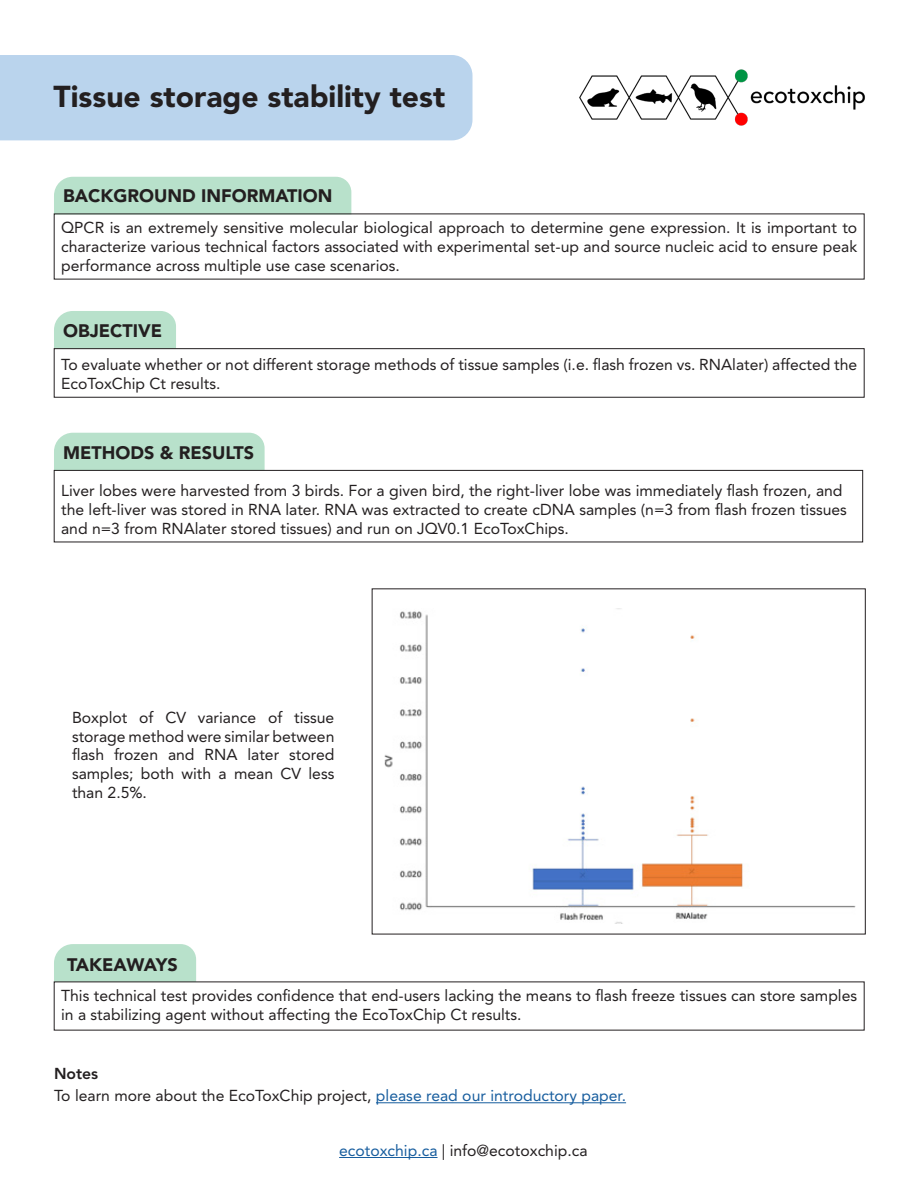
<style>
.page{position:relative;width:918px;height:1188px;background:#fff}
.page>*{position:absolute;margin:0;border:0;box-sizing:border-box;transform-origin:0 0}
.t1{font:900 30px "Avenir LT Pro";color:#231f20}
.small_title{font:900 18px "Avenir LT Pro";color:#231f20}
.t2{font:15.75px/18.9px "Avenir LT Pro";color:#231f20}
.t3{font:800 15.75px "Avenir LT Pro";color:#231f20}
.s1{color:#175d9e}
</style>
<div class="page">
<hr style="left:339px;top:1157px;width:99px;height:1px;background:#175d9e">
<div style="left:0;top:55px;width:472px;height:85px;background:#bad4ed"></div>
<img style="left:579px;top:69px;width:286px;height:57px">
<div style="left:54px;top:177px;width:297px;height:37px;background:#b8e1cb"></div>
<div style="left:54px;top:311px;width:122px;height:37px;background:#b8e1cb"></div>
<div style="left:54px;top:348px;width:810px;height:49px;border:1px solid #231f20"></div>
<div style="left:54px;top:944px;width:142px;height:38px;background:#b8e1cb"></div>
<div style="left:54px;top:433px;width:211px;height:37px;background:#b8e1cb"></div>
<div style="left:54px;top:470px;width:809px;height:72px;border:1px solid #231f20"></div>
<img style="left:385px;top:608px;width:470px;height:315px">
<hr style="left:376px;top:1102px;width:250px;height:1px;background:#175d9e">
<p class="t1" style="left:54px;top:78px;width:393px">Tissue storage stability test</p>
<p class="small_title" style="left:63px;top:185px;width:271px">BACKGROUND INFORMATION</p>
<p class="t2" style="left:61px;top:218px;width:798px;text-align:justify">QPCR is an extremely sensitive molecular biological approach to determine gene expression. It is important to characterize various technical factors associated with experimental set-up and source nucleic acid to ensure peak performance across multiple use case scenarios.</p>
<p class="small_title" style="left:63px;top:320px;width:100px">OBJECTIVE</p>
<p class="t2" style="left:61px;top:355px;width:798px">To evaluate whether or not different storage methods of tissue samples (i.e. flash frozen vs. RNAlater) affected the<br>EcoToxChip Ct results.</p>
<p class="small_title" style="left:63px;top:442px;width:192px">METHODS &amp; RESULTS</p>
<p class="t2" style="left:61px;top:481px;width:787px">Liver lobes were harvested from 3 birds. For a given bird, the right-liver lobe was immediately flash frozen, and the left-liver was stored in RNA later. RNA was extracted to create cDNA samples (n=3 from flash frozen tissues and n=3 from RNAlater stored tissues) and run on JQV0.1 EcoToxChips.</p>
<p class="t2" style="left:72px;top:708px;width:264px;text-align:justify">Boxplot of CV variance of tissue storage method were similar between flash frozen and RNA later stored samples; both with a mean CV less than 2.5%.</p>
<p class="small_title" style="left:67px;top:954px;width:112px">TAKEAWAYS</p>
<p class="t2" style="left:61px;top:986px;width:798px">This technical test provides confidence that end-users lacking the means to flash freeze tissues can store samples in a stabilizing agent without affecting the EcoToxChip Ct results.</p>
<p class="t3" style="left:54px;top:1064px;width:46px">Notes</p>
<p class="t2" style="left:54px;top:1086px;width:574px">To learn more about the EcoToxChip project, <span class="s1">please read our introductory paper.</span></p>
<p class="t2" style="left:339px;top:1141px;width:250px"><span class="s1">ecotoxchip.ca</span> | info@ecotoxchip.ca</p>
</div>
